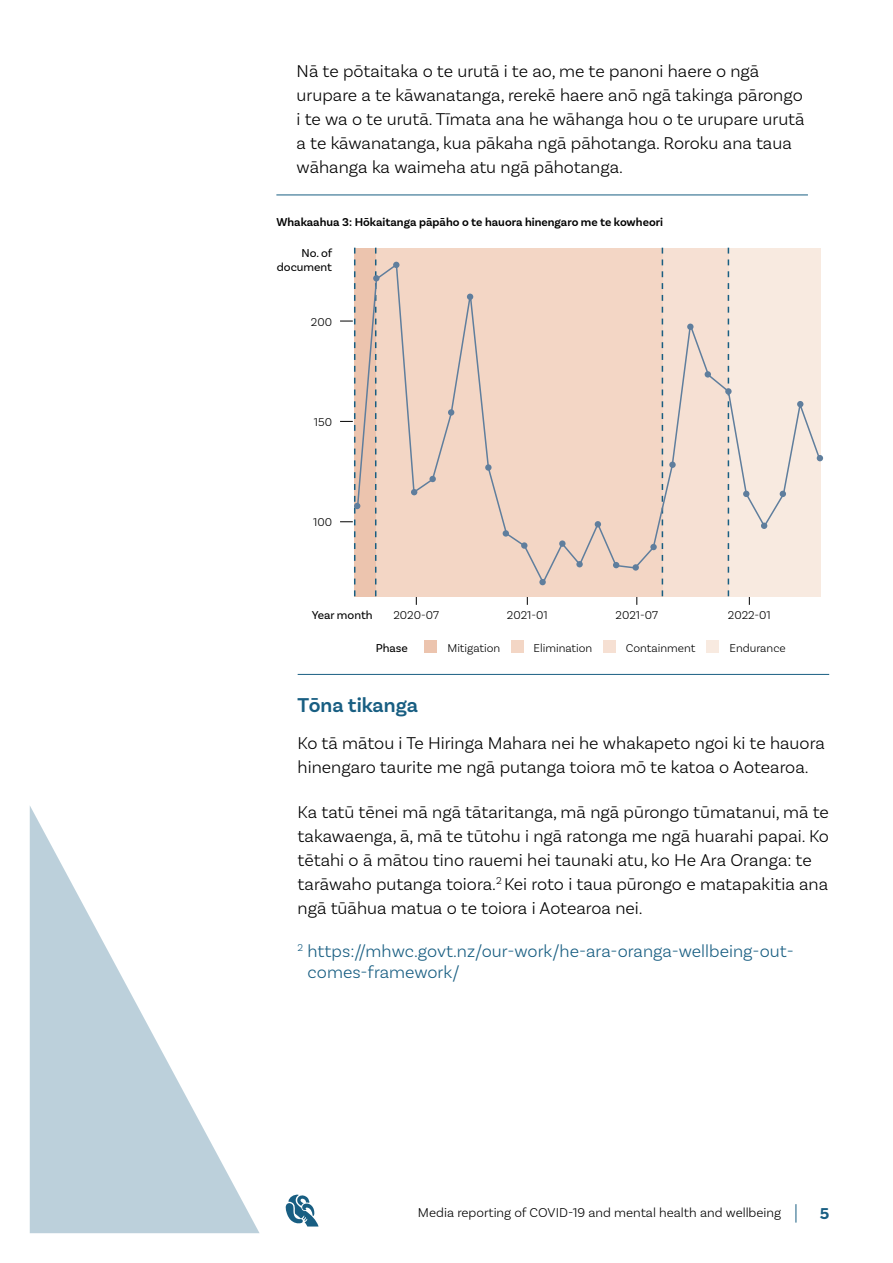
<style>
.page{position:relative;width:893px;height:1263px;background:#fff}
.page>*{position:absolute;margin:0;border:0;box-sizing:border-box;transform-origin:0 0}
.Subhead_1_Blue{font:600 21px "Basic Sans";color:#185e82}
.Body_Copy{font:300 18px/24px "Basic Sans";color:#000}
.Footnote{font:300 18px/21.6px "Basic Sans";color:#185e82}
.t1{font:700 16.5px "Basic Sans";color:#185e82}
.t2{font:300 13.5px "Basic Sans";color:#000}
.Body_Copy-2{font:300 12px "Basic Sans";color:#000}
.t3{font:600 12px "Basic Sans";color:#000}
.Body_Copy-3{font:12px/14.4px "Basic Sans";color:#000;text-align:right}
</style>
<div class="page">
<svg style="left:285px;top:1194px;width:34px;height:32px"></svg>
<svg style="left:796px;top:1204px;width:1px;height:18px"></svg>
<hr style="left:276px;top:195px;width:532px;height:1px;background:#185e82">
<hr style="left:298px;top:674px;width:531px;height:1px;background:#185e82">
<div style="left:424px;top:640px;width:13px;height:13px;background:#ecc4ae"></div>
<div style="left:511px;top:640px;width:12px;height:13px;background:#f3d6c5"></div>
<div style="left:603px;top:640px;width:13px;height:13px;background:#f6e0d3"></div>
<div style="left:707px;top:640px;width:12px;height:13px;background:#f8eae0"></div>
<div style="left:355px;top:248px;width:307px;height:348px;background:#f3d6c5"></div>
<div style="left:355px;top:248px;width:21px;height:348px;background:#ecc4ae"></div>
<svg style="left:662px;top:248px;width:1px;height:348px"></svg>
<svg style="left:728px;top:248px;width:1px;height:348px"></svg>
<svg style="left:360px;top:262px;width:461px;height:324px"></svg>
<svg style="left:817px;top:455px;width:6px;height:6px"></svg>
<svg style="left:797px;top:401px;width:6px;height:6px"></svg>
<svg style="left:780px;top:491px;width:6px;height:6px"></svg>
<svg style="left:761px;top:523px;width:6px;height:6px"></svg>
<svg style="left:743px;top:491px;width:6px;height:6px"></svg>
<div style="left:725px;top:388px;width:7px;height:7px;background:#5f7e9d;border-radius:50%"></div>
<div style="left:705px;top:371px;width:6px;height:7px;background:#5f7e9d;border-radius:50%"></div>
<svg style="left:687px;top:324px;width:6px;height:6px"></svg>
<div style="left:669px;top:462px;width:7px;height:6px;background:#5f7e9d;border-radius:50%"></div>
<div style="left:650px;top:544px;width:7px;height:6px;background:#5f7e9d;border-radius:50%"></div>
<div style="left:632px;top:564px;width:7px;height:7px;background:#5f7e9d;border-radius:50%"></div>
<svg style="left:613px;top:562px;width:6px;height:6px"></svg>
<svg style="left:595px;top:521px;width:6px;height:6px"></svg>
<div style="left:559px;top:540px;width:7px;height:7px;background:#5f7e9d;border-radius:50%"></div>
<div style="left:576px;top:561px;width:7px;height:6px;background:#5f7e9d;border-radius:50%"></div>
<div style="left:539px;top:579px;width:7px;height:6px;background:#5f7e9d;border-radius:50%"></div>
<div style="left:521px;top:542px;width:6px;height:7px;background:#5f7e9d;border-radius:50%"></div>
<div style="left:503px;top:530px;width:6px;height:7px;background:#5f7e9d;border-radius:50%"></div>
<div style="left:485px;top:464px;width:7px;height:7px;background:#5f7e9d;border-radius:50%"></div>
<div style="left:429px;top:476px;width:7px;height:6px;background:#5f7e9d;border-radius:50%"></div>
<svg style="left:411px;top:489px;width:6px;height:6px"></svg>
<div style="left:448px;top:409px;width:6px;height:7px;background:#5f7e9d;border-radius:50%"></div>
<svg style="left:467px;top:294px;width:6px;height:6px"></svg>
<svg style="left:393px;top:262px;width:6px;height:6px"></svg>
<svg style="left:373px;top:248px;width:6px;height:348px"></svg>
<svg style="left:340px;top:248px;width:20px;height:348px"></svg>
<svg style="left:30px;top:806px;width:230px;height:427px"></svg>
<p class="Body_Copy" style="left:297px;top:59px;width:509px">Nā te pōtaitaka o te urutā i te ao, me te panoni haere o ngā urupare a te kāwanatanga, rerekē haere anō ngā takinga pārongo i te wa o te urutā. Tīmata ana he wāhanga hou o te urupare urutā a te kāwanatanga, kua pākaha ngā pāhotanga. Roroku ana taua wāhanga ka waimeha atu ngā pāhotanga.</p>
<p class="t3" style="left:276px;top:214px;width:388px">Whakaahua 3: Hōkaitanga pāpāho o te hauora hinengaro me te kowheori</p>
<p class="Body_Copy-3" style="left:277px;top:245px;width:57px">No. of document</p>
<p class="Body_Copy-2" style="left:311px;top:314px;width:23px">200</p>
<p class="Body_Copy-2" style="left:314px;top:415px;width:20px">150</p>
<p class="Body_Copy-2" style="left:313px;top:515px;width:20px">100</p>
<p class="Body_Copy-3" style="left:312px;top:607px;width:63px">Year month</p>
<p class="Body_Copy-2" style="left:393px;top:608px;width:47px">2020-07</p>
<p class="Body_Copy-2" style="left:507px;top:608px;width:42px">2021-01</p>
<p class="Body_Copy-2" style="left:616px;top:608px;width:44px">2021-07</p>
<p class="Body_Copy-2" style="left:728px;top:608px;width:44px">2022-01</p>
<p class="Body_Copy-3" style="left:376px;top:641px;width:34px">Phase</p>
<p class="Body_Copy-2" style="left:447px;top:641px;width:55px">Mitigation</p>
<p class="Body_Copy-2" style="left:534px;top:641px;width:60px">Elimination</p>
<p class="Body_Copy-2" style="left:626px;top:641px;width:71px">Containment</p>
<p class="Body_Copy-2" style="left:730px;top:641px;width:58px">Endurance</p>
<p class="Subhead_1_Blue" style="left:298px;top:692px;width:122px">Tōna tikanga</p>
<p class="Body_Copy" style="left:298px;top:730px;width:529px">Ko tā mātou i Te Hiringa Mahara nei he whakapeto ngoi ki te hauora hinengaro taurite me ngā putanga toiora mō te katoa o Aotearoa.</p>
<p class="Body_Copy" style="left:298px;top:799px;width:533px">Ka tatū tēnei mā ngā tātaritanga, mā ngā pūrongo tūmatanui, mā te takawaenga, ā, mā te tūtohu i ngā ratonga me ngā huarahi papai. Ko tētahi o ā mātou tino rauemi hei taunaki atu, ko He Ara Oranga: te tarāwaho putanga toiora.<sup>2</sup> Kei roto i taua pūrongo e matapakitia ana ngā tūāhua matua o te toiora i Aotearoa nei.</p>
<p class="Footnote" style="left:308px;top:940px;width:488px;text-indent:-10px"><sup>2</sup> https://mhwc.govt.nz/our-work/he-ara-oranga-wellbeing-out&shy;comes-framework/</p>
<p class="t2" style="left:418px;top:1204px;width:365px">Media reporting of COVID-19 and mental health and wellbeing</p>
<p class="t1" style="left:820px;top:1203px;width:11px">5</p>
</div>
